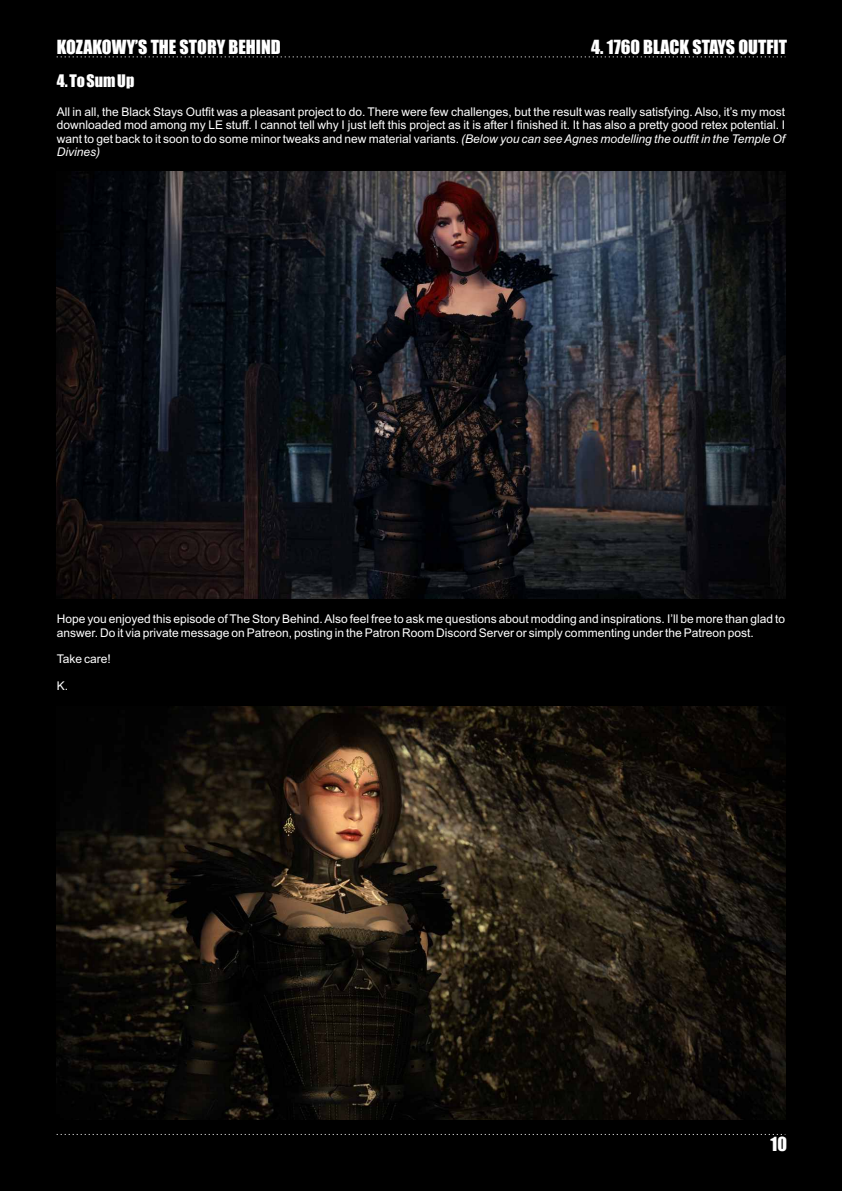
<style>
.page{position:relative;width:842px;height:1191px;background:#000}
.page>*{position:absolute;margin:0;border:0;box-sizing:border-box;transform-origin:0 0}
.t1{font:18px "Impact";color:#fff}
.t2{font:16px "Impact";color:#fff}
.t3{font:12px/13.4px "Arial";color:#fff;text-align:justify}
.s1{font-style:italic}
</style>
<div class="page">
<img style="left:57px;top:171px;width:728px;height:427px">
<img style="left:57px;top:706px;width:728px;height:413px">
<svg style="left:57px;top:56px;width:728px;height:1px"></svg>
<svg style="left:57px;top:1134px;width:728px;height:1px"></svg>
<h1 class="t1" style="left:57px;top:40px;width:226px">KOZAKOWY’S THE STORY BEHIND</h1>
<h1 class="t1" style="left:591px;top:40px;width:197px">4. 1760 BLACK STAYS OUTFIT</h1>
<h2 class="t2" style="left:57px;top:74px;width:79px">4. To Sum Up</h2>
<p class="t3" style="left:57px;top:106px;width:730px">All in all, the Black Stays Outfit was a pleasant project to do. There were few challenges, but the result was really satisfying. Also, it’s my most downloaded mod among my LE stuff. I cannot tell why I just left this project as it is after I finished it. It has also a pretty good retex potential. I want to get back to it soon to do some minor tweaks and new material variants. <span class="s1">(Below you can see Agnes modelling the outfit in the Temple Of Divines)</span></p>
<p class="t3" style="left:57px;top:613px;width:730px">Hope you enjoyed this episode of The Story Behind. Also feel free to ask me questions about modding and inspirations. I’ll be more than glad to answer. Do it via private message on Patreon, posting in the Patron Room Discord Server or simply commenting under the Patreon post.</p>
<p class="t3" style="left:57px;top:653px;width:56px">Take care!</p>
<p class="t3" style="left:57px;top:680px;width:13px">K.</p>
<h1 class="t1" style="left:770px;top:1137px;width:18px">10</h1>
</div>
